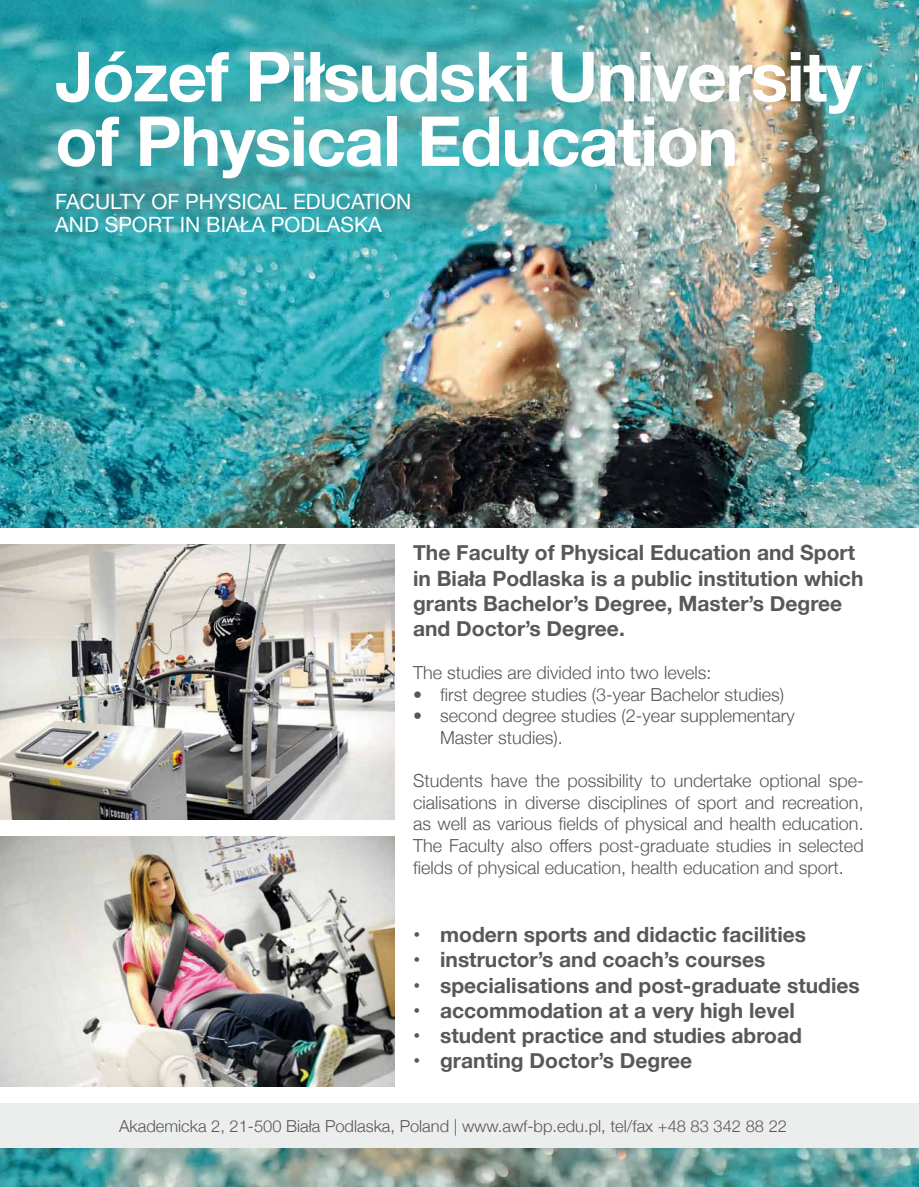
<style>
.page{position:relative;width:919px;height:1187px;background:#fff}
.page>*{position:absolute;margin:0;border:0;box-sizing:border-box;transform-origin:0 0}
.t1{font:700 69px/64.5px "Helvetica Neue";letter-spacing:-.02em;color:#fff}
.t2{font:700 21px/25.2px "Helvetica Neue";color:#58585a}
.t3{font:21px/22.5px "Helvetica Neue";color:#fff}
.t4{font:300 18px/21.6px "Helvetica Neue";color:#58585a}
.t5{font:300 16.5px "Helvetica Neue";color:#58585a}
</style>
<div class="page">
<div style="left:0;top:1103px;width:918px;height:46px;background:#eceded"></div>
<img style="left:0;top:1148px;width:918px;height:38px">
<img style="left:0;top:0;width:918px;height:527px">
<img style="left:0;top:544px;width:394px;height:275px">
<img style="left:0;top:836px;width:394px;height:250px">
<h1 class="t1" style="left:55px;top:46px;width:808px">Józef Piłsudski University of Physical Education</h1>
<p class="t3" style="left:55px;top:192px;width:357px">FACULTY OF PHYSICAL EDUCATION<br>AND SPORT IN BIAŁA PODLASKA</p>
<p class="t2" style="left:413px;top:540px;width:452px">The Faculty of Physical Education and Sport in Biała Podlaska is a public institution which grants Bachelor’s Degree, Master’s Degree and Doctor’s Degree.</p>
<p class="t4" style="left:413px;top:661px;width:300px">The studies are divided into two levels:</p>
<p class="t4" style="left:413px;top:682px;width:372px">• first degree studies (3-year Bachelor studies)</p>
<p class="t4" style="left:440px;top:704px;width:356px;text-indent:-27px">• second degree studies (2-year supplementary<br>Master studies).</p>
<p class="t4" style="left:413px;top:769px;width:452px;text-align:justify">Students have the possibility to undertake optional spe&shy;cialisations in diverse disciplines of sport and recreation, as well as various fields of physical and health education.<br>The Faculty also offers post-graduate studies in selected fields of physical education, health education and sport.</p>
<p class="t2" style="left:413px;top:922px;width:394px">• modern sports and didactic facilities</p>
<p class="t2" style="left:413px;top:947px;width:354px">• instructor’s and coach’s courses</p>
<p class="t2" style="left:413px;top:972px;width:448px">• specialisations and post-graduate studies</p>
<p class="t2" style="left:413px;top:998px;width:383px">• accommodation at a very high level</p>
<p class="t2" style="left:413px;top:1023px;width:390px">• student practice and studies abroad</p>
<p class="t2" style="left:413px;top:1048px;width:281px">• granting Doctor’s Degree</p>
<p class="t5" style="left:119px;top:1112px;width:669px">Akademicka 2, 21-500 Biała Podlaska, Poland | www.awf-bp.edu.pl, tel/fax +48 83 342 88 22</p>
</div>
